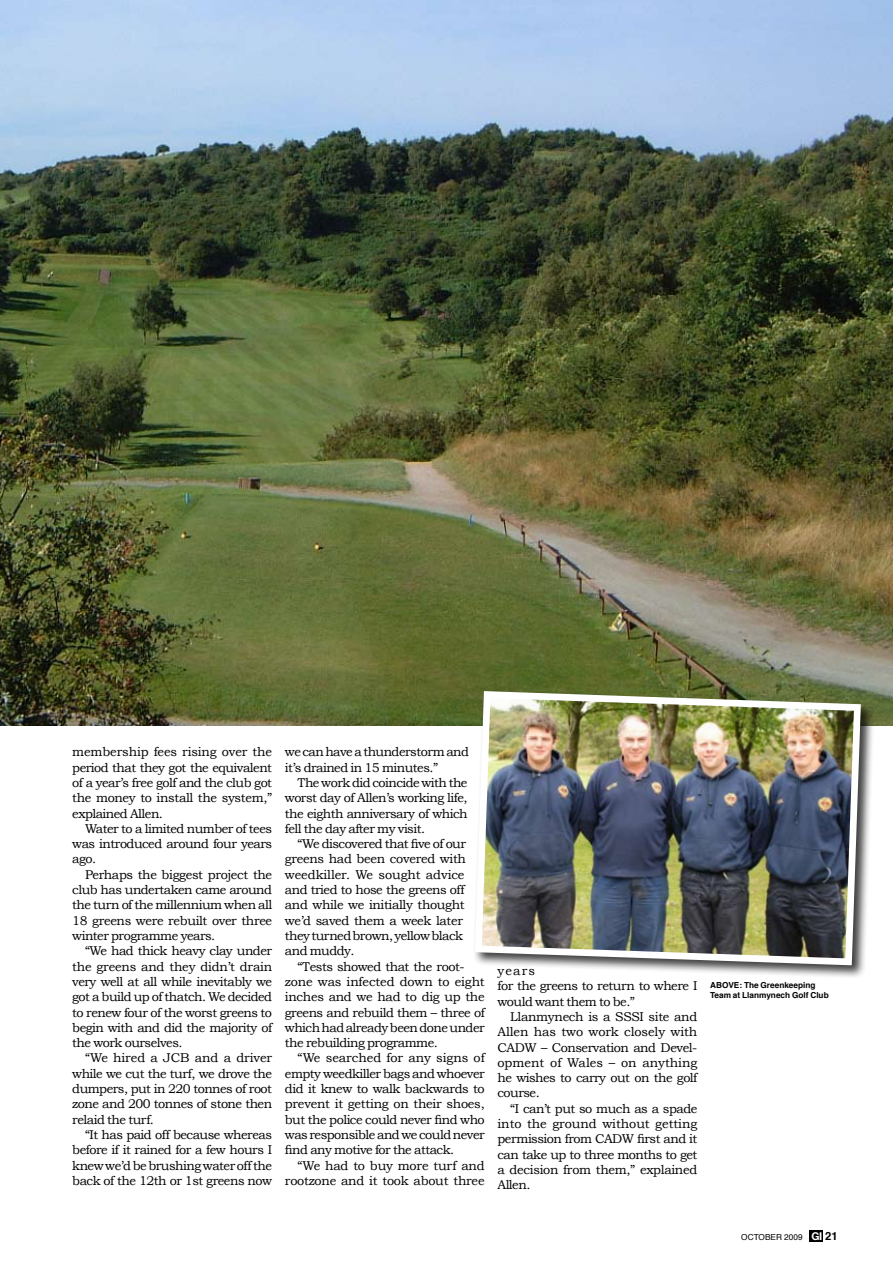
<style>
.page{position:relative;width:893px;height:1263px;background:#fff}
.page>*{position:absolute;margin:0;border:0;box-sizing:border-box;transform-origin:0 0}
.t1{font:12.75px/15.3px "Bookman Old Style";letter-spacing:-.04em;color:#000;text-align:justify}
.t2{font:12.75px/15.3px "Bookman Old Style";letter-spacing:-.02em;color:#000;text-align:right}
.t3{font:700 8.25px/9.8px "Helvetica";color:#000}
.t4{font:8.25px "Helvetica";color:#000}
.s1{font-family:"Helvetica Neue";font-weight:700;font-size:10.8px;color:#fff}
.s2{font-weight:700;font-size:11.25px}
</style>
<div class="page">
<div style="left:809px;top:1230px;width:14px;height:11px;background:#000"></div>
<img style="left:0;top:0;width:893px;height:726px">
<div style="left:473px;top:689px;width:401px;height:290px;background:#000;opacity:.75"></div>
<img style="left:471px;top:688px;width:393px;height:281px">
<p class="t1" style="left:72px;top:744px;width:201px">membership fees rising over the period that they got the equivalent of a year’s free golf and the club got the money to install the system,” explained Allen.</p>
<p class="t1" style="left:72px;top:821px;width:201px;text-indent:13px">Water to a limited number of tees was introduced around four years ago.</p>
<p class="t1" style="left:72px;top:867px;width:201px;text-indent:13px">Perhaps the biggest project the club has undertaken came around the turn of the millennium when all 18 greens were rebuilt over three winter programme years.</p>
<p class="t1" style="left:72px;top:943px;width:201px;text-indent:13px">“We had thick heavy clay under the greens and they didn’t drain very well at all while inevitably we got a build up of thatch. We decided to renew four of the worst greens to begin with and did the majority of the work ourselves.</p>
<p class="t1" style="left:72px;top:1050px;width:201px;text-indent:13px">“We hired a JCB and a driver while we cut the turf, we drove the dumpers, put in 220 tonnes of root zone and 200 tonnes of stone then relaid the turf.</p>
<p class="t1" style="left:72px;top:1127px;width:201px;text-indent:13px">“It has paid off because whereas before if it rained for a few hours I knew we’d be brushing water off the back of the 12th or 1st greens now</p>
<p class="t1" style="left:285px;top:744px;width:186px">we can have a thunderstorm and it’s drained in 15 minutes.”</p>
<p class="t1" style="left:285px;top:775px;width:184px;text-indent:13px">The work did coincide with the worst day of Allen’s working life, the eighth anniversary of which fell the day after my visit.</p>
<p class="t1" style="left:285px;top:836px;width:183px;text-align:left;text-indent:13px">“We discovered that five of our greens had been covered with weedkiller. We sought advice and tried to hose the greens off and while we initially thought we’d saved them a week later they turned brown, yellow black and muddy.</p>
<p class="t1" style="left:285px;top:958px;width:201px;text-align:left;text-indent:13px">“Tests showed that the root&shy;zone was infected down to eight inches and we had to dig up the greens and rebuild them – three of which had already been done under the rebuilding programme.</p>
<p class="t1" style="left:285px;top:1050px;width:201px;text-indent:13px">“We searched for any signs of empty weedkiller bags and whoever did it knew to walk backwards to prevent it getting on their shoes, but the police could never find who was responsible and we could never find any motive for the attack.</p>
<p class="t2" style="left:285px;top:1157px;width:201px">“We had to buy more turf and rootzone and it took about three</p>
<p class="t1" style="left:497px;top:963px;width:201px;text-align:left">years<br>for the greens to return to where I would want them to be.”</p>
<p class="t1" style="left:497px;top:1009px;width:201px;text-indent:13px">Llanmynech is a SSSI site and Allen has two work closely with CADW – Conservation and Devel&shy;opment of Wales – on anything he wishes to carry out on the golf course.</p>
<p class="t1" style="left:497px;top:1101px;width:201px;text-indent:13px">“I can’t put so much as a spade into the ground without getting permission from CADW first and it can take up to three months to get a decision from them,” explained Allen.</p>
<p class="t3" style="left:710px;top:980px;width:120px">ABOVE: The Greenkeeping<br>Team at Llanmynech Golf Club</p>
<p class="t4" style="left:741px;top:1231px;width:98px">OCTOBER 2009 <span class="s1">GI</span> <span class="s2">21</span></p>
</div>
